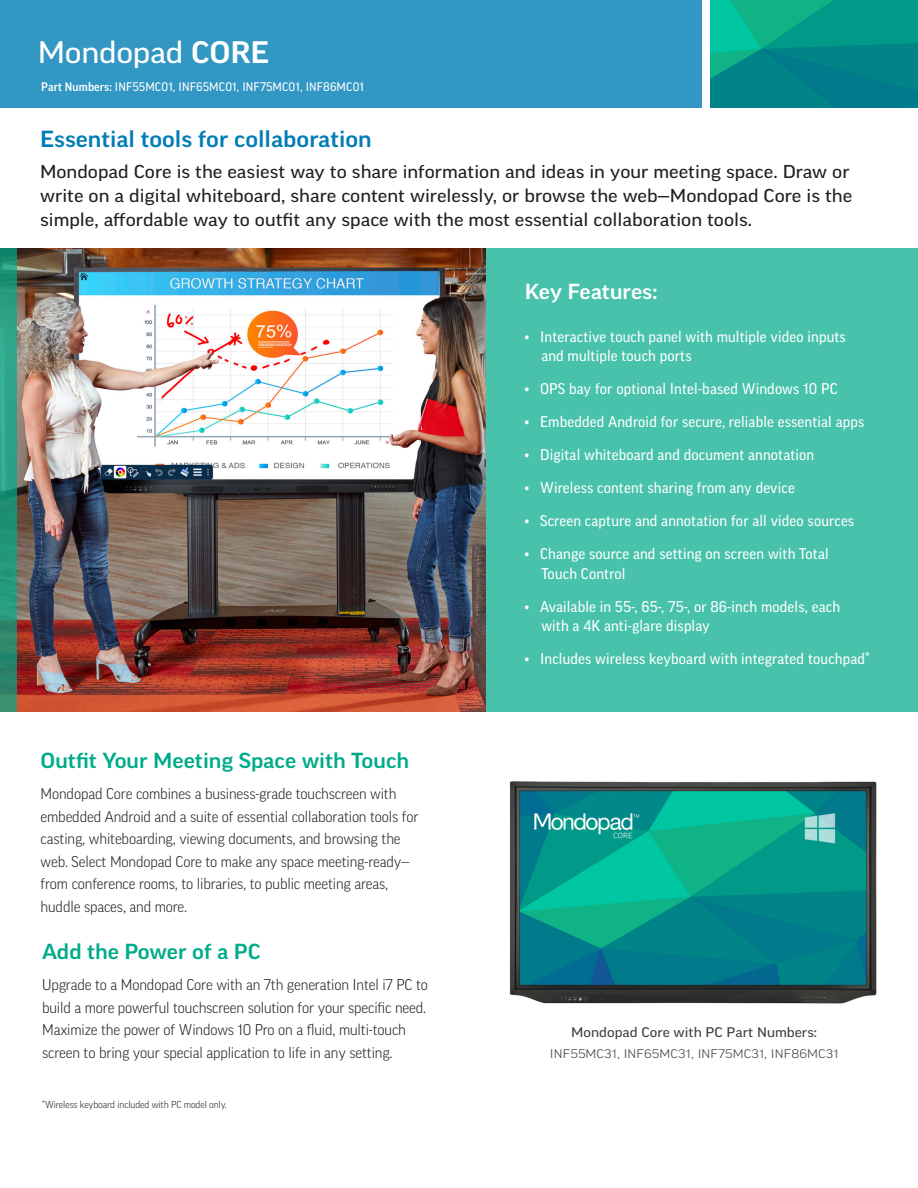
<style>
.page{position:relative;width:918px;height:1188px;background:#fff}
.page>*{position:absolute;margin:0;border:0;box-sizing:border-box;transform-origin:0 0}
.Headline_Body_Copy{font:expanded 30px "Good Pro";letter-spacing:-.01em;color:#fff}
.Headline_Body_Copy-2{font:500 expanded 22.5px "Good Pro";color:#007db5}
.Headline_Body_Copy-3{font:500 expanded 21px "Good Pro";color:#00ab89}
.Headline_Body_Copy-4{font:500 expanded 21px "Good Pro";letter-spacing:-.005em;color:#fff}
.Headline_Body_Copy-5{font:expanded 18px/24px "Good Pro";color:#231f20}
.Headline_Body_Copy-6{font:300 15px/22.5px "Good Pro";letter-spacing:-.01em;color:#231f20}
.Headline_Body_Copy-7{font:15px/19.5px "Good Pro";letter-spacing:.01em;color:#fff}
.t1{font:expanded 13.5px "Good Pro";color:#413f41}
.t2{font:12px "Good Pro";letter-spacing:.01em;color:#fff}
.t3{font:300 expanded 12px "Good Pro";letter-spacing:.01em;color:#413f41}
.Headline_Body_Copy-8{font:300 9.75px "Good Pro";letter-spacing:-.01em;color:#231f20}
.s1{font-weight:500}
</style>
<div class="page">
<div style="left:0;top:0;width:702px;height:108px;background:#3397c3"></div>
<img style="left:711px;top:0;width:207px;height:107px">
<img style="left:17px;top:249px;width:469px;height:463px">
<svg style="left:0;top:249px;width:17px;height:463px;background:#29987c"></svg>
<img style="left:509px;top:781px;width:368px;height:223px">
<div style="left:486px;top:249px;width:432px;height:463px;background:#48c2aa"></div>
<p class="Headline_Body_Copy" style="left:38px;top:35px;width:233px">Mondopad <span class="s1">CORE</span></p>
<p class="t2" style="left:41px;top:80px;width:325px"><span class="s1">Part Numbers:</span> INF55MC01, INF65MC01, INF75MC01, INF86MC01</p>
<p class="Headline_Body_Copy-2" style="left:40px;top:126px;width:333px">Essential tools for collaboration</p>
<p class="Headline_Body_Copy-5" style="left:40px;top:159px;width:814px">Mondopad Core is the easiest way to share information and ideas in your meeting space. Draw or write on a digital whiteboard, share content wirelessly, or browse the web—Mondopad Core is the simple, affordable way to outfit any space with the most essential collaboration tools.</p>
<p class="Headline_Body_Copy-3" style="left:41px;top:749px;width:370px">Outfit Your Meeting Space with Touch</p>
<p class="Headline_Body_Copy-6" style="left:41px;top:782px;width:380px">Mondopad Core combines a business-grade touchscreen with embedded Android and a suite of essential collaboration tools for casting, whiteboarding, viewing documents, and browsing the web. Select Mondopad Core to make any space meeting-ready— from conference rooms, to libraries, to public meeting areas, huddle spaces, and more.</p>
<p class="Headline_Body_Copy-3" style="left:42px;top:940px;width:220px">Add the Power of a PC</p>
<p class="Headline_Body_Copy-6" style="left:42px;top:973px;width:387px">Upgrade to a Mondopad Core with an 7th generation Intel i7 PC to build a more powerful touchscreen solution for your specific need.<br>Maximize the power of Windows 10 Pro on a fluid, multi-touch screen to bring your special application to life in any setting.</p>
<p class="Headline_Body_Copy-8" style="left:42px;top:1099px;width:186px">*Wireless keyboard included with PC model only.</p>
<p class="Headline_Body_Copy-4" style="left:525px;top:279px;width:134px">Key Features:</p>
<p class="Headline_Body_Copy-7" style="left:541px;top:327px;width:306px;text-indent:-16px">• Interactive touch panel with multiple video inputs and multiple touch ports</p>
<p class="Headline_Body_Copy-7" style="left:525px;top:379px;width:314px">• OPS bay for optional Intel-based Windows 10 PC</p>
<p class="Headline_Body_Copy-7" style="left:525px;top:412px;width:341px">• Embedded Android for secure, reliable essential apps</p>
<p class="Headline_Body_Copy-7" style="left:525px;top:445px;width:291px">• Digital whiteboard and document annotation</p>
<p class="Headline_Body_Copy-7" style="left:525px;top:478px;width:272px">• Wireless content sharing from any device</p>
<p class="Headline_Body_Copy-7" style="left:525px;top:511px;width:331px">• Screen capture and annotation for all video sources</p>
<p class="Headline_Body_Copy-7" style="left:541px;top:544px;width:289px;text-indent:-16px">• Change source and setting on screen with Total<br>Touch Control</p>
<p class="Headline_Body_Copy-7" style="left:541px;top:597px;width:300px;text-indent:-16px">• Available in 55-, 65-, 75-, or 86-inch models, each with a 4K anti-glare display</p>
<p class="Headline_Body_Copy-7" style="left:525px;top:649px;width:347px">• Includes wireless keyboard with integrated touchpad*</p>
<p class="t1" style="left:571px;top:1024px;width:247px">Mondopad Core with PC Part Numbers:</p>
<p class="t3" style="left:550px;top:1046px;width:290px">INF55MC31, INF65MC31, INF75MC31, INF86MC31</p>
</div>
